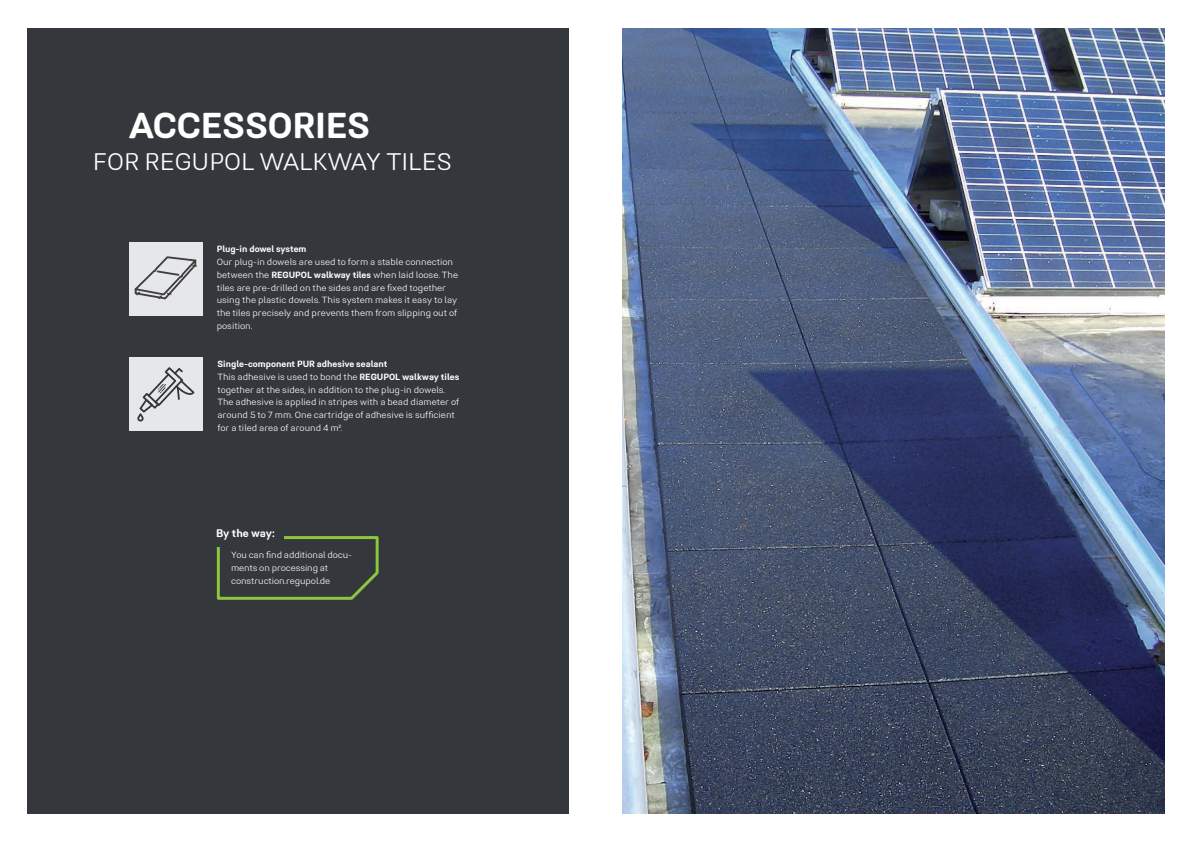
<style>
.page{position:relative;width:1191px;height:842px;background:#fff}
.page>*{position:absolute;margin:0;border:0;box-sizing:border-box;transform-origin:0 0}
.t1{font:700 36px "Midpoint Pro";letter-spacing:-.01em;color:#fff}
.t2{font:300 24px "Midpoint Pro";color:#fff}
.t3{font:700 11px "Midpoint Pro";letter-spacing:-.025em;color:#fff}
.t4{font:300 9px/12.8px "Midpoint Pro";color:#fff}
.t5{font:700 9px "Midpoint Pro";letter-spacing:-.005em;color:#fff}
.s1{font-weight:700}
</style>
<div class="page">
<div style="left:27px;top:28px;width:541px;height:786px;background:#34373b"></div>
<img style="left:622px;top:28px;width:542px;height:786px">
<div style="left:129px;top:357px;width:74px;height:74px;background:#e6e7e9"></div>
<svg style="left:137px;top:367px;width:57px;height:54px"></svg>
<div style="left:129px;top:242px;width:74px;height:74px;background:#e6e7e9"></div>
<svg style="left:135px;top:256px;width:62px;height:43px"></svg>
<svg style="left:216px;top:536px;width:163px;height:64px"></svg>
<div style="left:216px;top:532px;width:67px;height:15px;background:#34373b"></div>
<h1 class="t1" style="left:129px;top:103px;width:243px">ACCESSORIES</h1>
<h2 class="t2" style="left:93px;top:147px;width:361px">FOR REGUPOL WALKWAY TILES</h2>
<p class="t5" style="left:217px;top:244px;width:91px">Plug-in dowel system</p>
<p class="t4" style="left:217px;top:255px;width:243px">Our plug-in dowels are used to form a stable connection between the <span class="s1">REGUPOL walkway tiles</span> when laid loose. The tiles are pre-drilled on the sides and are fixed together using the plastic dowels. This system makes it easy to lay the tiles precisely and prevents them from slipping out of position.</p>
<p class="t4" style="left:217px;top:358px;width:243px"><span class="s1">Single-component PUR adhesive sealant<br></span>This adhesive is used to bond the <span class="s1">REGUPOL walkway tiles </span>together at the sides, in addition to the plug-in dowels.<br>The adhesive is applied in stripes with a bead diameter of around 5 to 7 mm. One cartridge of adhesive is sufficient for a tiled area of around 4 m².</p>
<p class="t3" style="left:216px;top:526px;width:60px">By the way:</p>
<p class="t4" style="left:231px;top:549px;width:122px">You can find additional docu&shy;ments on processing at construction.regupol.de</p>
</div>
